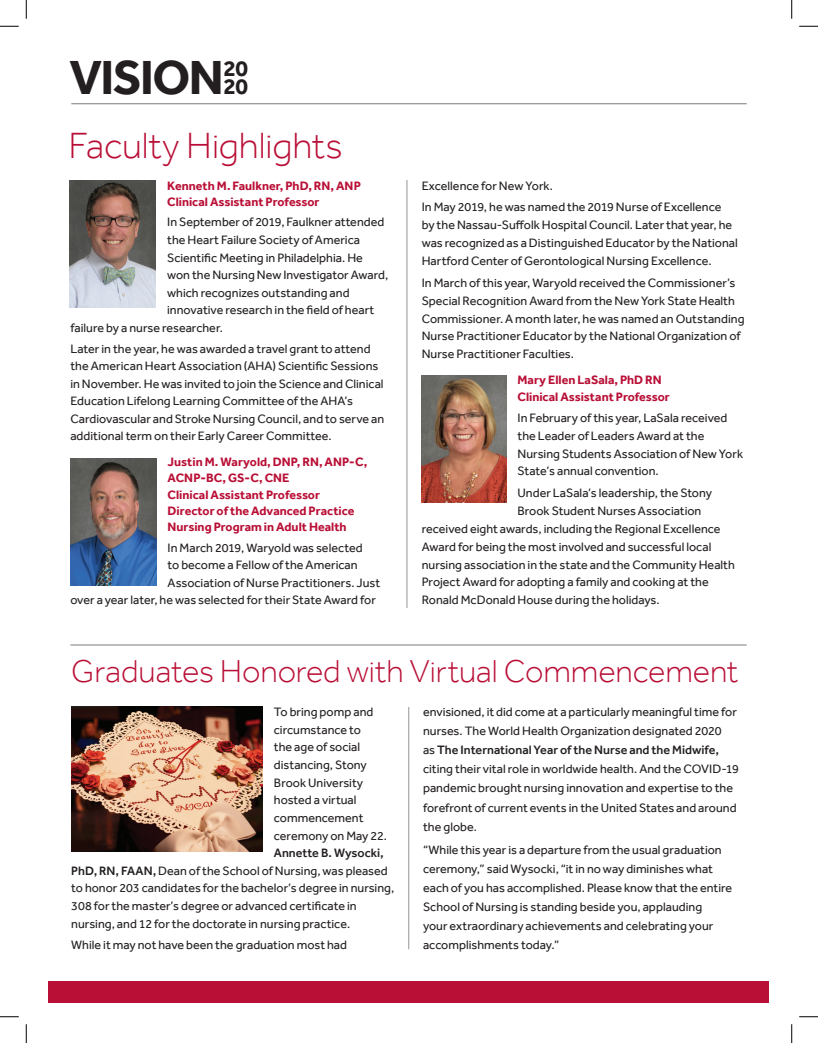
<style>
.page{position:relative;width:818px;height:1043px;background:#fff}
.page>*{position:absolute;margin:0;border:0;box-sizing:border-box;transform-origin:0 0}
.t1{font:700 49.12px "Effra";letter-spacing:-.03em;color:#231f20}
.t2{font:300 37.5px "Effra";letter-spacing:-.005em;color:#b90f36}
.t3{font:300 32.5px "Effra";letter-spacing:-.005em;color:#b90f36}
.t4{font:700 23.12px "Effra";color:#231f20}
.t5{font:12.5px/17.6px "Effra";color:#231f20}
.t6{font:700 12.5px/16.2px "Effra";color:#b90f36}
.s1{font-size:23.12px}
.s2{font-weight:500}
</style>
<div class="page">
<img style="left:69px;top:180px;width:87px;height:127px">
<img style="left:421px;top:375px;width:85px;height:127px">
<img style="left:70px;top:458px;width:86px;height:127px">
<div style="left:49px;top:980px;width:720px;height:22px;background:#b90f36"></div>
<hr style="left:406px;top:180px;width:1px;height:428px;background:#939598">
<hr style="left:71px;top:103px;width:675px;height:1px;background:#939598">
<img style="left:72px;top:706px;width:190px;height:145px">
<hr style="left:408px;top:707px;width:1px;height:242px;background:#939598">
<hr style="left:70px;top:644px;width:676px;height:1px;background:#939598">
<svg style="left:0;top:25px;width:19px;height:2px"></svg>
<svg style="left:799px;top:25px;width:19px;height:2px"></svg>
<svg style="left:0;top:1016px;width:19px;height:1px"></svg>
<svg style="left:799px;top:1016px;width:19px;height:1px"></svg>
<svg style="left:25px;top:0;width:2px;height:19px"></svg>
<svg style="left:25px;top:1024px;width:2px;height:18px"></svg>
<svg style="left:791px;top:0;width:1px;height:19px"></svg>
<svg style="left:791px;top:1024px;width:1px;height:18px"></svg>
<h1 class="t1" style="left:69px;top:48px;width:180px">VISION<span class="s1">20</span></h1>
<h3 class="t4" style="left:223px;top:54px;width:26px">20</h3>
<h2 class="t2" style="left:69px;top:124px;width:276px">Faculty Highlights</h2>
<p class="t6" style="left:167px;top:177px;width:195px">Kenneth M. Faulkner, PhD, RN, ANP<br>Clinical Assistant Professor</p>
<p class="t5" style="left:167px;top:213px;width:219px">In September of 2019, Faulkner attended</p>
<p class="t5" style="left:167px;top:231px;width:194px">the Heart Failure Society of America</p>
<p class="t5" style="left:167px;top:248px;width:197px">Scientific Meeting in Philadelphia. He</p>
<p class="t5" style="left:167px;top:266px;width:223px">won the Nursing New Investigator Award,</p>
<p class="t5" style="left:167px;top:283px;width:184px">which recognizes outstanding and</p>
<p class="t5" style="left:167px;top:301px;width:209px">innovative research in the field of heart</p>
<p class="t5" style="left:70px;top:318px;width:154px">failure by a nurse researcher.</p>
<p class="t5" style="left:70px;top:340px;width:315px">Later in the year, he was awarded a travel grant to attend the American Heart Association (AHA) Scientific Sessions in November. He was invited to join the Science and Clinical Education Lifelong Learning Committee of the AHA’s Cardiovascular and Stroke Nursing Council, and to serve an additional term on their Early Career Committee.</p>
<p class="t6" style="left:168px;top:453px;width:201px">Justin M. Waryold, DNP, RN, ANP-C,<br>ACNP-BC, GS-C, CNE<br>Clinical Assistant Professor<br>Director of the Advanced Practice<br>Nursing Program in Adult Health</p>
<p class="t5" style="left:168px;top:538px;width:196px">In March 2019, Waryold was selected</p>
<p class="t5" style="left:168px;top:556px;width:191px">to become a Fellow of the American</p>
<p class="t5" style="left:168px;top:573px;width:214px">Association of Nurse Practitioners. Just</p>
<p class="t5" style="left:70px;top:591px;width:307px">over a year later, he was selected for their State Award for</p>
<p class="t5" style="left:421px;top:175px;width:301px;line-height:21.6px">Excellence for New York.<br>In May 2019, he was named the 2019 Nurse of Excellence</p>
<p class="t5" style="left:421px;top:216px;width:317px">by the Nassau-Suffolk Hospital Council. Later that year, he was recognized as a Distinguished Educator by the National<br>Hartford Center of Gerontological Nursing Excellence.</p>
<p class="t5" style="left:421px;top:273px;width:324px">In March of this year, Waryold received the Commissioner’s Special Recognition Award from the New York State Health Commissioner. A month later, he was named an Outstanding Nurse Practitioner Educator by the National Organization of Nurse Practitioner Faculties.</p>
<p class="t6" style="left:517px;top:371px;width:154px;line-height:16.6px">Mary Ellen LaSala, PhD RN<br>Clinical Assistant Professor</p>
<p class="t5" style="left:517px;top:408px;width:227px">In February of this year, LaSala received the Leader of Leaders Award at the Nursing Students Association of New York State’s annual convention.</p>
<p class="t5" style="left:517px;top:484px;width:196px">Under LaSala’s leadership, the Stony</p>
<p class="t5" style="left:517px;top:502px;width:185px">Brook Student Nurses Association</p>
<p class="t5" style="left:421px;top:519px;width:300px">received eight awards, including the Regional Excellence</p>
<p class="t5" style="left:421px;top:537px;width:291px">Award for being the most involved and successful local</p>
<p class="t5" style="left:421px;top:555px;width:315px">nursing association in the state and the Community Health</p>
<p class="t5" style="left:421px;top:573px;width:288px">Project Award for adopting a family and cooking at the</p>
<p class="t5" style="left:421px;top:591px;width:239px">Ronald McDonald House during the holidays.</p>
<h3 class="t3" style="left:71px;top:652px;width:668px">Graduates Honored with Virtual Commencement</h3>
<p class="t5" style="left:274px;top:703px;width:115px">To bring pomp and circumstance to<br>the age of social distancing, Stony<br>Brook University hosted a virtual commencement ceremony on May 22.</p>
<p class="t5" style="left:71px;top:844px;width:324px;text-indent:202px"><span class="s2">Annette B. Wysocki, PhD, RN, FAAN,</span> Dean of the School of Nursing, was pleased to honor 203 candidates for the bachelor’s degree in nursing, 308 for the master’s degree or advanced certificate in nursing, and 12 for the doctorate in nursing practice.</p>
<p class="t5" style="left:71px;top:936px;width:277px">While it may not have been the graduation most had</p>
<p class="t5" style="left:423px;top:702px;width:317px;line-height:19.1px">envisioned, it did come at a particularly meaningful time for nurses. The World Health Organization designated 2020<br>as <span class="s2">The International Year of the Nurse and the Midwife, </span>citing their vital role in worldwide health. And the COVID-19 pandemic brought nursing innovation and expertise to the forefront of current events in the United States and around the globe.</p>
<p class="t5" style="left:423px;top:839px;width:310px;line-height:19.1px">“While this year is a departure from the usual graduation ceremony,” said Wysocki, “it in no way diminishes what each of you has accomplished. Please know that the entire School of Nursing is standing beside you, applauding<br>your extraordinary achievements and celebrating your accomplishments today.”</p>
</div>
